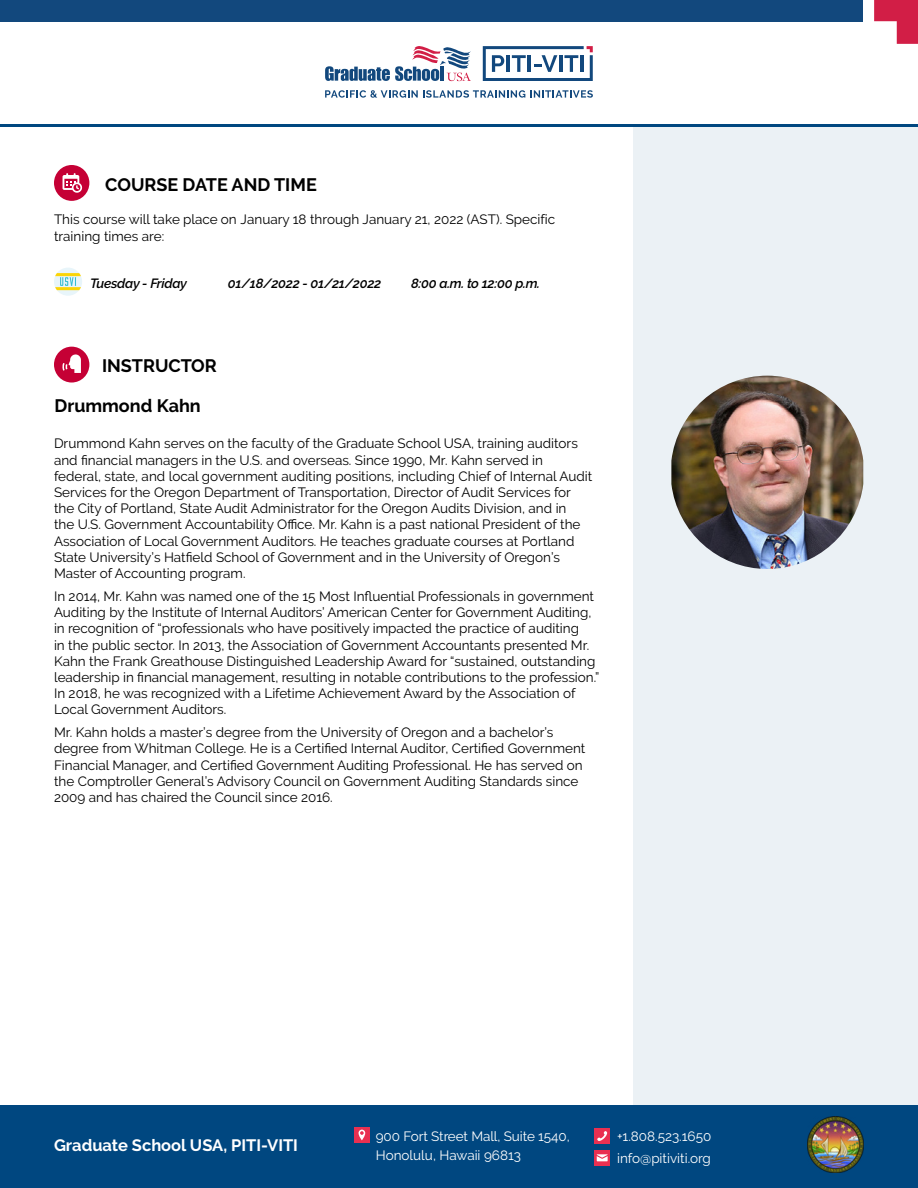
<style>
.page{position:relative;width:918px;height:1188px;background:#fff}
.page>*{position:absolute;margin:0;border:0;box-sizing:border-box;transform-origin:0 0}
.t1{font:700 18px "Raleway";color:#000}
.t2{font:700 16.5px "Raleway";color:#fff}
.t3{font:13.5px/16.2px "Raleway";color:#000}
.t4{font:13.5px/22.2px "Raleway";color:#fff}
.t5{font:italic 600 13.35px "Raleway";letter-spacing:-.02em;color:#000}
</style>
<div class="page">
<div style="left:634px;top:127px;width:284px;height:981px;background:#ebf1f5"></div>
<div style="left:0;top:1106px;width:918px;height:82px;background:#004780"></div>
<img style="left:808px;top:1117px;width:56px;height:55px">
<div style="left:594px;top:1128px;width:16px;height:16px;background:#e93051"></div>
<svg style="left:597px;top:1131px;width:11px;height:10px"></svg>
<div style="left:354px;top:1127px;width:16px;height:16px;background:#e93051"></div>
<svg style="left:359px;top:1130px;width:6px;height:10px"></svg>
<div style="left:594px;top:1150px;width:16px;height:16px;background:#e93051"></div>
<svg style="left:597px;top:1154px;width:11px;height:7px"></svg>
<hr style="left:0;top:124px;width:918px;height:3px;background:#004780">
<div style="left:54px;top:165px;width:35px;height:36px;background:#c50035;border-radius:50%"></div>
<svg style="left:63px;top:173px;width:19px;height:20px"></svg>
<div style="left:54px;top:347px;width:35px;height:36px;background:#c50035;border-radius:50%"></div>
<svg style="left:62px;top:354px;width:19px;height:19px"></svg>
<img style="left:671px;top:376px;width:192px;height:193px">
<svg style="left:483px;top:46px;width:110px;height:35px"></svg>
<svg style="left:325px;top:90px;width:268px;height:8px"></svg>
<svg style="left:325px;top:46px;width:146px;height:35px"></svg>
<div style="left:0;top:0;width:862px;height:21px;background:#12487d"></div>
<svg style="left:874px;top:0;width:44px;height:44px"></svg>
<svg style="left:54px;top:268px;width:28px;height:28px"></svg>
<h1 class="t1" style="left:105px;top:175px;width:213px">COURSE DATE AND TIME</h1>
<p class="t3" style="left:54px;top:211px;width:503px;line-height:16.8px">This course will take place on January 18 through January 21, 2022 (AST). Specific training times are:</p>
<p class="t5" style="left:90px;top:276px;width:99px">Tuesday - Friday</p>
<p class="t5" style="left:228px;top:276px;width:155px">01/18/2022 - 01/21/2022</p>
<p class="t5" style="left:411px;top:276px;width:131px">8:00 a.m. to 12:00 p.m.</p>
<h1 class="t1" style="left:102px;top:356px;width:116px">INSTRUCTOR</h1>
<h1 class="t1" style="left:54px;top:395px;width:148px">Drummond Kahn</h1>
<p class="t3" style="left:54px;top:435px;width:540px">Drummond Kahn serves on the faculty of the Graduate School USA, training auditors and financial managers in the U.S. and overseas. Since 1990, Mr. Kahn served in federal, state, and local government auditing positions, including Chief of Internal Audit Services for the Oregon Department of Transportation, Director of Audit Services for the City of Portland, State Audit Administrator for the Oregon Audits Division, and in<br>the U.S. Government Accountability Office. Mr. Kahn is a past national President of the Association of Local Government Auditors. He teaches graduate courses at Portland State University’s Hatfield School of Government and in the University of Oregon’s Master of Accounting program.</p>
<p class="t3" style="left:54px;top:588px;width:547px">In 2014, Mr. Kahn was named one of the 15 Most Influential Professionals in government Auditing by the Institute of Internal Auditors’ American Center for Government Auditing, in recognition of “professionals who have positively impacted the practice of auditing<br>in the public sector. In 2013, the Association of Government Accountants presented Mr.<br>Kahn the Frank Greathouse Distinguished Leadership Award for “sustained, outstanding leadership in financial management, resulting in notable contributions to the profession.” In 2018, he was recognized with a Lifetime Achievement Award by the Association of Local Government Auditors.</p>
<p class="t3" style="left:54px;top:724px;width:533px">Mr. Kahn holds a master’s degree from the University of Oregon and a bachelor’s degree from Whitman College. He is a Certified Internal Auditor, Certified Government Financial Manager, and Certified Government Auditing Professional. He has served on the Comptroller General’s Advisory Council on Government Auditing Standards since 2009 and has chaired the Council since 2016.</p>
<p class="t4" style="left:376px;top:1126px;width:195px;line-height:19.2px">900 Fort Street Mall, Suite 1540,<br>Honolulu, Hawaii 96813</p>
<p class="t2" style="left:54px;top:1136px;width:246px">Graduate School USA, PITI-VITI</p>
<p class="t4" style="left:617px;top:1125px;width:96px">+1.808.523.1650 info@pitiviti.org</p>
</div>
